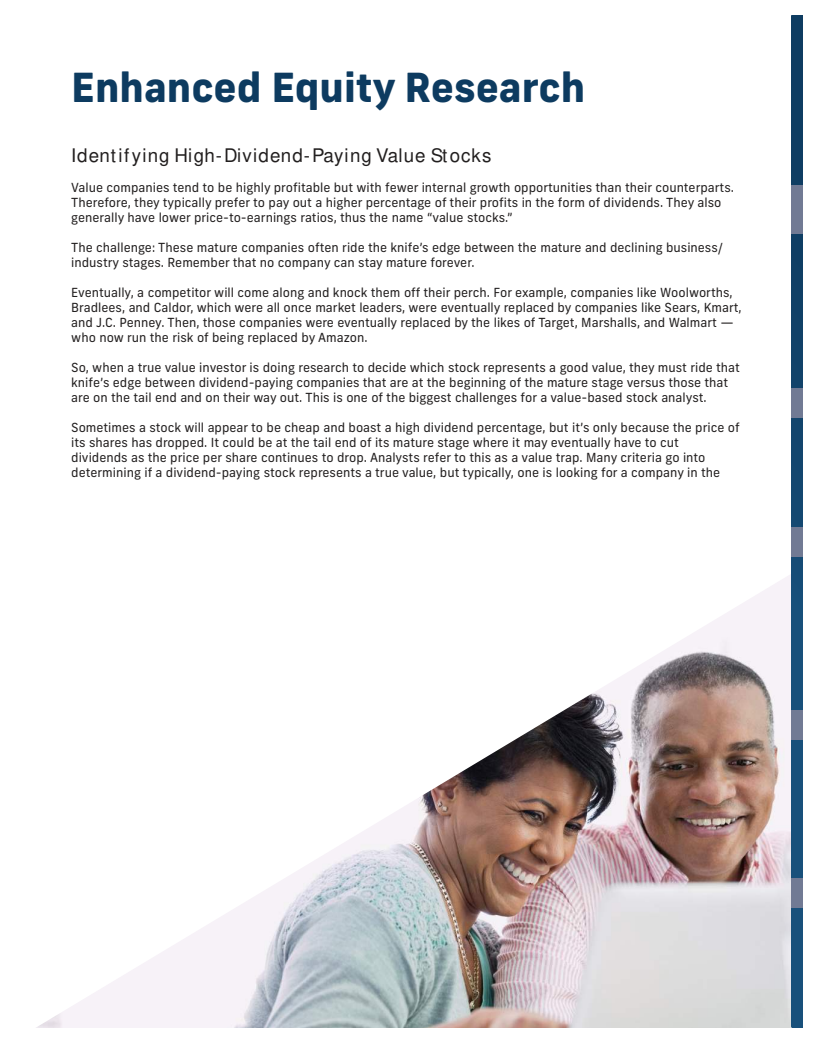
<style>
.page{position:relative;width:818px;height:1043px;background:#fff}
.page>*{position:absolute;margin:0;border:0;box-sizing:border-box;transform-origin:0 0}
.t1{font:800 40px "New Frank";color:#0d3b60}
.t2{font:700 18.75px "New Frank";letter-spacing:.05em;color:#221f1f}
.t3{font:12.5px/15px "New Frank";color:#221f1f}
</style>
<div class="page">
<img style="left:36px;top:574px;width:755px;height:454px">
<img style="left:791px;top:15px;width:11px;height:1013px">
<div style="left:791px;top:388px;width:12px;height:30px;background:#717a94"></div>
<div style="left:791px;top:527px;width:12px;height:29px;background:#717a94"></div>
<div style="left:791px;top:709px;width:12px;height:30px;background:#717a94"></div>
<div style="left:791px;top:877px;width:12px;height:30px;background:#717a94"></div>
<div style="left:791px;top:185px;width:12px;height:48px;background:#717a94"></div>
<h1 class="t1" style="left:71px;top:72px;width:515px">Enhanced Equity Research</h1>
<h2 class="t2" style="left:71px;top:148px;width:421px">Identifying High-Dividend-Paying Value Stocks</h2>
<p class="t3" style="left:71px;top:181px;width:664px">Value companies tend to be highly profitable but with fewer internal growth opportunities than their counterparts.<br>Therefore, they typically prefer to pay out a higher percentage of their profits in the form of dividends. They also generally have lower price-to-earnings ratios, thus the name “value stocks.”</p>
<p class="t3" style="left:71px;top:241px;width:653px">The challenge: These mature companies often ride the knife’s edge between the mature and declining business/ industry stages. Remember that no company can stay mature forever.</p>
<p class="t3" style="left:71px;top:286px;width:672px">Eventually, a competitor will come along and knock them off their perch. For example, companies like Woolworths, Bradlees, and Caldor, which were all once market leaders, were eventually replaced by companies like Sears, Kmart, and J.C. Penney. Then, those companies were eventually replaced by the likes of Target, Marshalls, and Walmart — who now run the risk of being replaced by Amazon.</p>
<p class="t3" style="left:71px;top:361px;width:670px">So, when a true value investor is doing research to decide which stock represents a good value, they must ride that knife’s edge between dividend-paying companies that are at the beginning of the mature stage versus those that are on the tail end and on their way out. This is one of the biggest challenges for a value-based stock analyst.</p>
<p class="t3" style="left:71px;top:421px;width:670px">Sometimes a stock will appear to be cheap and boast a high dividend percentage, but it’s only because the price of its shares has dropped. It could be at the tail end of its mature stage where it may eventually have to cut<br>dividends as the price per share continues to drop. Analysts refer to this as a value trap. Many criteria go into determining if a dividend-paying stock represents a true value, but typically, one is looking for a company in the</p>
</div>
